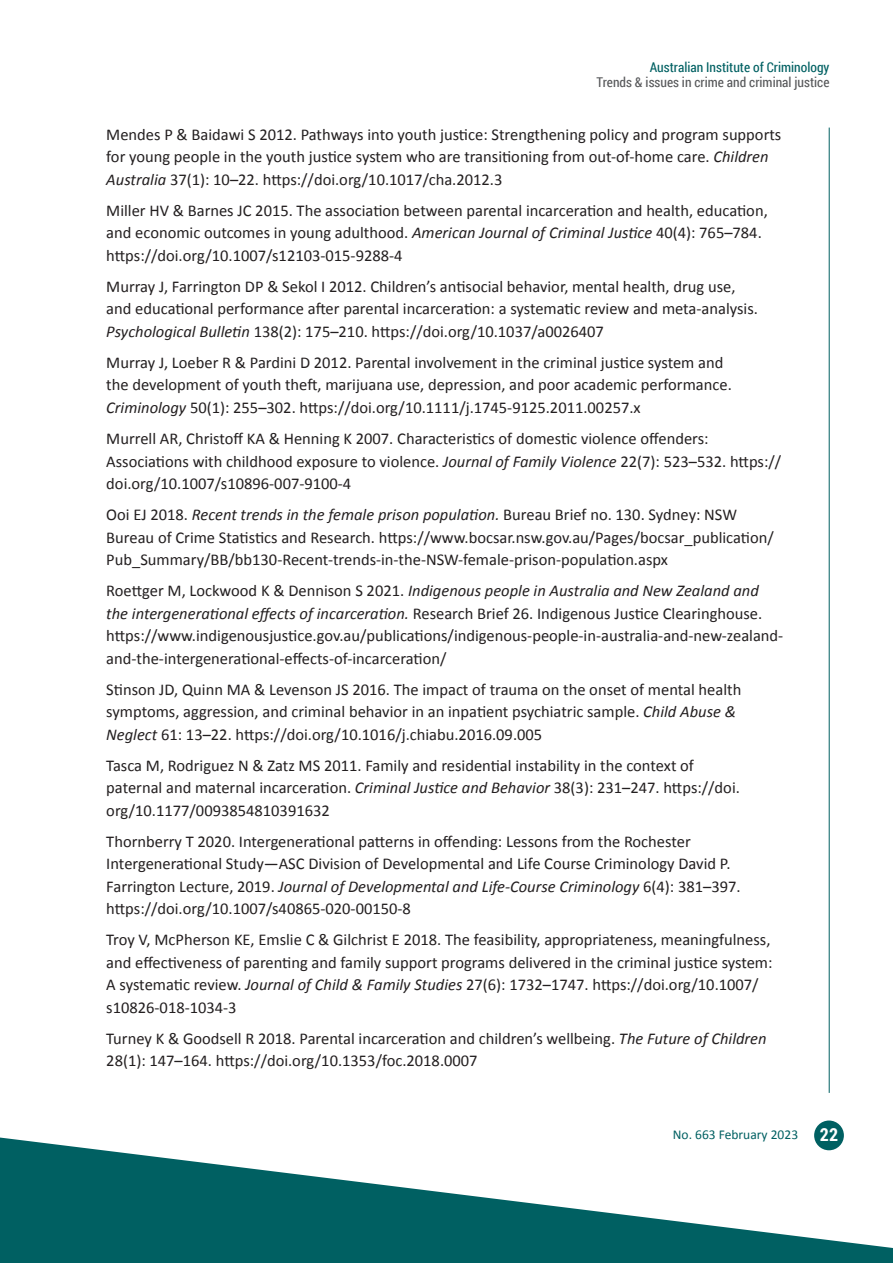
<style>
.page{position:relative;width:893px;height:1263px;background:#fff}
.page>*{position:absolute;margin:0;border:0;box-sizing:border-box;transform-origin:0 0}
.body{font:16.5px/22.5px "Calibri";color:#231f20}
.t1{font:13.5px "Roboto Condensed";color:#57585a}
.t2{font:13.5px "Roboto Condensed";color:#006062}
.t3{font:13.5px "Calibri";color:#006062}
.s1{font-style:italic}
.s2{font-family:"Roboto Condensed";font-weight:700;font-size:18px;color:#fff}
</style>
<div class="page">
<hr style="left:829px;top:128px;width:1px;height:965px;background:#006062">
<div style="left:814px;top:1120px;width:30px;height:30px;background:#006062;border-radius:50%"></div>
<svg style="left:0;top:1137px;width:893px;height:126px;fill:#006062"></svg>
<p class="t2" style="left:650px;top:58px;width:181px">Australian Institute of Criminology</p>
<p class="t1" style="left:597px;top:73px;width:234px">Trends &amp; issues in crime and criminal justice</p>
<p class="body" style="left:106px;top:123px;width:677px">Mendes P &amp; Baidawi S 2012. Pathways into youth justice: Strengthening policy and program supports for young people in the youth justice system who are transitioning from out-of-home care. <span class="s1">Children<br>Australia</span> 37(1): 10–22. https://doi.org/10.1017/cha.2012.3</p>
<p class="body" style="left:106px;top:199px;width:663px">Miller HV &amp; Barnes JC 2015. The association between parental incarceration and health, education, and economic outcomes in young adulthood. <span class="s1">American Journal of Criminal Justice</span> 40(4): 765–784. https://doi.org/10.1007/s12103-015-9288-4</p>
<p class="body" style="left:106px;top:275px;width:653px">Murray J, Farrington DP &amp; Sekol I 2012. Children’s antisocial behavior, mental health, drug use, and educational performance after parental incarceration: a systematic review and meta-analysis.<br><span class="s1">Psychological Bulletin</span> 138(2): 175–210. https://doi.org/10.1037/a0026407</p>
<p class="body" style="left:106px;top:351px;width:627px">Murray J, Loeber R &amp; Pardini D 2012. Parental involvement in the criminal justice system and the development of youth theft, marijuana use, depression, and poor academic performance.<br><span class="s1">Criminology</span> 50(1): 255–302. https://doi.org/10.1111/j.1745-9125.2011.00257.x</p>
<p class="body" style="left:106px;top:427px;width:676px">Murrell AR, Christoff KA &amp; Henning K 2007. Characteristics of domestic violence offenders:<br>Associations with childhood exposure to violence. <span class="s1">Journal of Family Violence</span> 22(7): 523–532. https:// doi.org/10.1007/s10896-007-9100-4</p>
<p class="body" style="left:106px;top:503px;width:669px">Ooi EJ 2018. <span class="s1">Recent trends in the female prison population.</span> Bureau Brief no. 130. Sydney: NSW<br>Bureau of Crime Statistics and Research. https://www.bocsar.nsw.gov.au/Pages/bocsar_publication/<br>Pub_Summary/BB/bb130-Recent-trends-in-the-NSW-female-prison-population.aspx</p>
<p class="body" style="left:106px;top:579px;width:677px">Roettger M, Lockwood K &amp; Dennison S 2021. <span class="s1">Indigenous people in Australia and New Zealand and the intergenerational effects of incarceration.</span> Research Brief 26. Indigenous Justice Clearinghouse. https://www.indigenousjustice.gov.au/publications/indigenous-people-in-australia-and-new-zealand&shy;and-the-intergenerational-effects-of-incarceration/</p>
<p class="body" style="left:106px;top:678px;width:637px">Stinson JD, Quinn MA &amp; Levenson JS 2016. The impact of trauma on the onset of mental health symptoms, aggression, and criminal behavior in an inpatient psychiatric sample. <span class="s1">Child Abuse &amp;<br>Neglect</span> 61: 13–22. https://doi.org/10.1016/j.chiabu.2016.09.005</p>
<p class="body" style="left:106px;top:754px;width:635px">Tasca M, Rodriguez N &amp; Zatz MS 2011. Family and residential instability in the context of paternal and maternal incarceration. <span class="s1">Criminal Justice and Behavior</span> 38(3): 231–247. https://doi. org/10.1177/0093854810391632</p>
<p class="body" style="left:106px;top:830px;width:636px">Thornberry T 2020. Intergenerational patterns in offending: Lessons from the Rochester Intergenerational Study—ASC Division of Developmental and Life Course Criminology David P.<br>Farrington Lecture, 2019. <span class="s1">Journal of Developmental and Life-Course Criminology</span> 6(4): 381–397. https://doi.org/10.1007/s40865-020-00150-8</p>
<p class="body" style="left:106px;top:928px;width:668px">Troy V, McPherson KE, Emslie C &amp; Gilchrist E 2018. The feasibility, appropriateness, meaningfulness, and effectiveness of parenting and family support programs delivered in the criminal justice system:<br>A systematic review. <span class="s1">Journal of Child &amp; Family Studies</span> 27(6): 1732–1747. https://doi.org/10.1007/ s10826-018-1034-3</p>
<p class="body" style="left:106px;top:1027px;width:662px">Turney K &amp; Goodsell R 2018. Parental incarceration and children’s wellbeing. <span class="s1">The Future of Children<br></span>28(1): 147–164. https://doi.org/10.1353/foc.2018.0007</p>
<p class="t3" style="left:673px;top:1126px;width:167px">No. 663 February 2023 <span class="s2">22</span></p>
</div>
